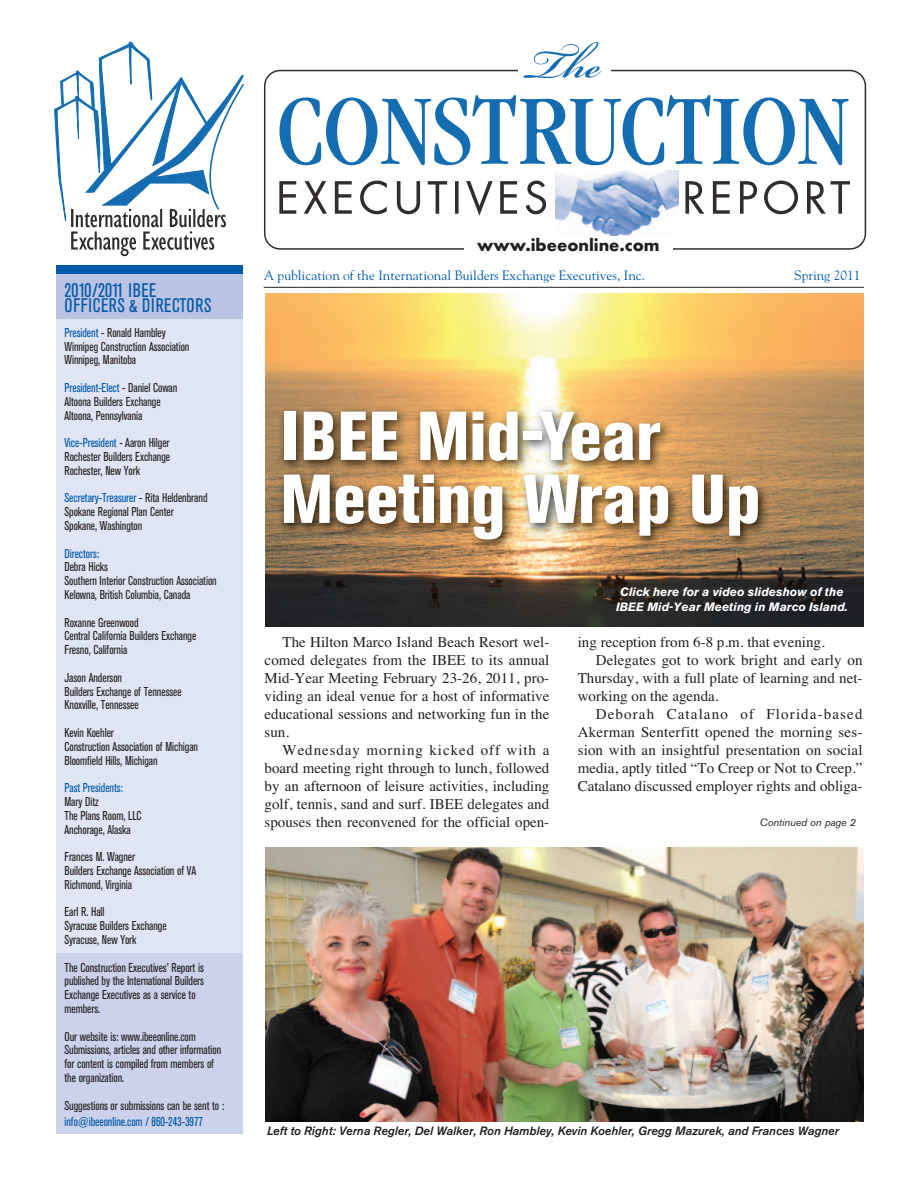
<style>
.page{position:relative;width:918px;height:1188px;background:#fff}
.page>*{position:absolute;margin:0;border:0;box-sizing:border-box;transform-origin:0 0}
.t1{font:800 condensed 68.4px/63px "Akzidenz Grotesk BE";color:#fff}
.t2{font:condensed 19.5px/15.6px "Akzidenz Grotesk BE";letter-spacing:.03em;color:#0157a8;scale:.95 1}
.t3{font:700 18px "Futura T";color:#231f20}
.t4{font:15px/18px "Times";color:#231f20;text-align:justify}
.t5{font:15px "Times";letter-spacing:.075em;color:#231f20}
.t6{font:13.5px "Goudy";color:#0157a8}
.t7{font:condensed 12.75px/13.8px "Akzidenz Grotesk BE";letter-spacing:-.005em;color:#231f20;scale:.95 1}
.t8{font:condensed 12.75px "Akzidenz Grotesk BE";letter-spacing:-.005em;color:#0157a8;scale:.95 1}
.t9{font:italic 500 12px "Akzidenz Grotesk BE";color:#231f20}
.t10{font:italic 700 12px/14.4px "Akzidenz Grotesk BE";color:#fff;text-align:center}
.t11{font:italic 10.5px "Akzidenz Grotesk BE";color:#231f20}
.s1{color:#0157a8}
</style>
<div class="page">
<img style="left:266px;top:294px;width:597px;height:332px">
<svg style="left:264px;top:70px;width:602px;height:180px"></svg>
<div style="left:519px;top:32px;width:92px;height:53px;background:#fff"></div>
<svg style="left:523px;top:42px;width:79px;height:36px"></svg>
<svg style="left:279px;top:95px;width:570px;height:70px"></svg>
<svg style="left:279px;top:181px;width:17px;height:33px"></svg>
<svg style="left:304px;top:181px;width:23px;height:33px"></svg>
<svg style="left:335px;top:181px;width:17px;height:33px"></svg>
<svg style="left:360px;top:181px;width:27px;height:33px"></svg>
<svg style="left:397px;top:181px;width:23px;height:33px"></svg>
<svg style="left:428px;top:181px;width:19px;height:33px"></svg>
<svg style="left:455px;top:181px;width:4px;height:33px"></svg>
<svg style="left:466px;top:181px;width:27px;height:35px"></svg>
<svg style="left:500px;top:181px;width:17px;height:33px"></svg>
<svg style="left:526px;top:181px;width:20px;height:33px"></svg>
<svg style="left:685px;top:181px;width:19px;height:33px"></svg>
<svg style="left:713px;top:181px;width:17px;height:33px"></svg>
<svg style="left:740px;top:181px;width:17px;height:33px"></svg>
<svg style="left:764px;top:181px;width:34px;height:33px"></svg>
<svg style="left:807px;top:181px;width:43px;height:33px"></svg>
<img style="left:555px;top:171px;width:123px;height:65px">
<svg style="left:54px;top:42px;width:190px;height:214px"></svg>
<hr style="left:264px;top:287px;width:600px;height:1px;background:#231f20">
<div style="left:464px;top:236px;width:209px;height:24px;background:#fff"></div>
<div style="left:57px;top:266px;width:186px;height:868px;background:#e0e5f3"></div>
<div style="left:57px;top:953px;width:186px;height:181px;background:#cbd2ea"></div>
<div style="left:57px;top:266px;width:186px;height:53px;background:#bac3e2"></div>
<div style="left:57px;top:266px;width:186px;height:8px;background:#0157a8"></div>
<img style="left:268px;top:391px;width:596px;height:207px">
<img style="left:266px;top:848px;width:597px;height:274px">
<h2 class="t2" style="left:65px;top:284px;width:156px">2010/2011 IBEE<br>OFFICERS &amp; DIRECTORS</h2>
<p class="t7" style="left:65px;top:326px;width:133px"><span class="s1">President</span> - Ronald Hambley<br>Winnipeg Construction Association<br>Winnipeg, Manitoba</p>
<p class="t7" style="left:65px;top:382px;width:120px"><span class="s1">President-Elect</span> - Daniel Cowan<br>Altoona Builders Exchange<br>Altoona, Pennsylvania</p>
<p class="t7" style="left:65px;top:437px;width:113px;text-align:justify"><span class="s1">Vice-President</span> - Aaron Hilger Rochester Builders Exchange Rochester, New York</p>
<p class="t7" style="left:65px;top:492px;width:152px"><span class="s1">Secretary-Treasurer</span> - Rita Heldenbrand<br>Spokane Regional Plan Center<br>Spokane, Washington</p>
<p class="t8" style="left:65px;top:549px;width:38px">Directors:</p>
<p class="t7" style="left:65px;top:561px;width:162px">Debra Hicks<br>Southern Interior Construction Association<br>Kelowna, British Columbia, Canada</p>
<p class="t7" style="left:65px;top:616px;width:140px">Roxanne Greenwood<br>Central California Builders Exchange<br>Fresno, California</p>
<p class="t7" style="left:65px;top:671px;width:125px">Jason Anderson<br>Builders Exchange of Tennessee<br>Knoxville, Tennessee</p>
<p class="t7" style="left:65px;top:727px;width:142px">Kevin Koehler<br>Construction Association of Michigan<br>Bloomfield Hills, Michigan</p>
<p class="t8" style="left:65px;top:783px;width:63px">Past Presidents:</p>
<p class="t7" style="left:65px;top:796px;width:83px">Mary Ditz<br>The Plans Room, LLC<br>Anchorage, Alaska</p>
<p class="t7" style="left:65px;top:851px;width:140px">Frances M. Wagner<br>Builders Exchange Association of VA<br>Richmond, Virginia</p>
<p class="t7" style="left:65px;top:906px;width:109px">Earl R. Hall<br>Syracuse Builders Exchange<br>Syracuse, New York</p>
<p class="t7" style="left:65px;top:961px;width:148px">The Construction Executives’ Report is published by the International Builders<br>Exchange Executives as a service to members.</p>
<p class="t7" style="left:65px;top:1030px;width:167px">Our website is: www.ibeeonline.com Submissions, articles and other information for content is compiled from members of the organization.</p>
<p class="t7" style="left:65px;top:1099px;width:170px">Suggestions or submissions can be sent to :</p>
<p class="t8" style="left:65px;top:1117px;width:147px">info@ibeeonline.com / 860-243-3977</p>
<h3 class="t3" style="left:477px;top:238px;width:184px">www.ibeeonline.com</h3>
<p class="t6" style="left:264px;top:270px;width:383px">A publication of the International Builders Exchange Executives, Inc.</p>
<p class="t6" style="left:794px;top:270px;width:68px">Spring 2011</p>
<h1 class="t1" style="left:280px;top:411px;width:481px">IBEE Mid-Year<br>Meeting Wrap Up</h1>
<p class="t4" style="left:265px;top:634px;width:286px;text-indent:18px">The Hilton Marco Island Beach Resort wel&shy;comed delegates from the IBEE to its annual Mid-Year Meeting February 23-26, 2011, pro&shy;viding an ideal venue for a host of informative educational sessions and networking fun in the sun.</p>
<p class="t4" style="left:265px;top:742px;width:286px;text-indent:18px">Wednesday morning kicked off with a board meeting right through to lunch, followed by an afternoon of leisure activities, including golf, tennis, sand and surf. IBEE delegates and spouses then reconvened for the official open-</p>
<p class="t10" style="left:616px;top:586px;width:233px">Click here for a video slideshow of the<br>IBEE Mid-Year Meeting in Marco Island.</p>
<p class="t4" style="left:578px;top:634px;width:249px">ing reception from 6-8 p.m. that evening.</p>
<p class="t4" style="left:596px;top:652px;width:268px">Delegates got to work bright and early on</p>
<p class="t4" style="left:578px;top:670px;width:286px">Thursday, with a full plate of learning and net-</p>
<p class="t4" style="left:578px;top:688px;width:142px">working on the agenda.</p>
<p class="t5" style="left:596px;top:708px;width:268px">Deborah Catalano of Florida-based</p>
<p class="t4" style="left:578px;top:724px;width:286px">Akerman Senterfitt opened the morning ses-</p>
<p class="t4" style="left:578px;top:742px;width:286px">sion with an insightful presentation on social</p>
<p class="t4" style="left:578px;top:760px;width:286px">media, aptly titled “To Creep or Not to Creep.”</p>
<p class="t4" style="left:578px;top:778px;width:286px">Catalano discussed employer rights and obliga-</p>
<p class="t11" style="left:760px;top:818px;width:98px">Continued on page 2</p>
<p class="t9" style="left:267px;top:1126px;width:573px">Left to Right: Verna Regler, Del Walker, Ron Hambley, Kevin Koehler, Gregg Mazurek, and Frances Wagner</p>
</div>
